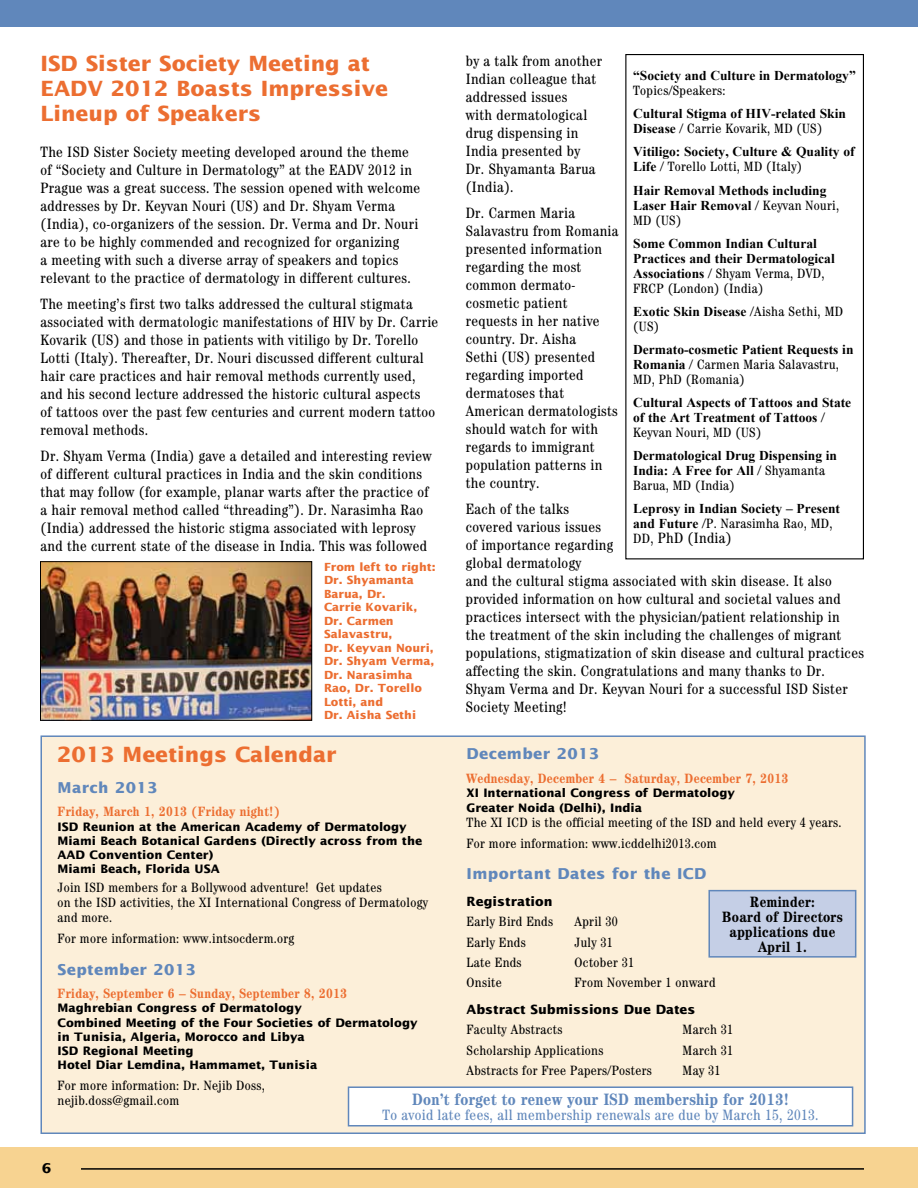
<style>
.page{position:relative;width:918px;height:1188px;background:#fff}
.page>*{position:absolute;margin:0;border:0;box-sizing:border-box;transform-origin:0 0}
.t1{font:700 21px/25.2px "Lucida Sans";color:#ec6e31}
.t2{font:700 condensed 16.5px "Century";letter-spacing:.025em;color:#6087bb}
.t3{font:condensed 15px/18px "Century";letter-spacing:.025em;color:#000}
.t4{font:condensed 15px "Century";letter-spacing:.025em;color:#6087bb}
.t5{font:700 15px "Lucida Sans";letter-spacing:.025em;color:#6087bb}
.t6{font:700 condensed 15px/15px "Century";letter-spacing:.025em;color:#000;text-align:center}
.t7{font:condensed 13.5px/15px "Century";letter-spacing:.025em;color:#000}
.t8{font:700 13.5px/15px "Times New Roman";color:#000}
.t9{font:700 condensed 13.5px "Century";letter-spacing:.025em;color:#ec6e31}
.t10{font:700 13.5px "Lucida Sans";color:#000}
.t11{font:700 12.75px "Lucida Sans";color:#000}
.t12{font:700 11.7px/14.2px "Lucida Sans";color:#000}
.t13{font:700 11.25px/13.5px "Lucida Sans";color:#ec6e31}
.s1{font-family:"Times New Roman";font-weight:700;font-stretch:normal}
.s2{font-family:"Century";font-weight:400;font-stretch:condensed}
.s3{font-size:13.5px}
</style>
<div class="page">
<div style="left:0;top:1148px;width:918px;height:40px;background:#f7d391"></div>
<hr style="left:81px;top:1168px;width:783px;height:2px;background:#000">
<div style="left:0;top:0;width:918px;height:27px;background:#6087bb"></div>
<div style="left:41px;top:736px;width:824px;height:397px;background:#fcefd9"></div>
<div style="left:40px;top:735px;width:826px;height:399px;border:2px solid #6087bb"></div>
<div style="left:349px;top:1087px;width:504px;height:39px;background:#fff"></div>
<div style="left:348px;top:1086px;width:505px;height:40px;border:2px solid #6087bb"></div>
<div style="left:709px;top:891px;width:147px;height:66px;background:#c5cfe6"></div>
<div style="left:708px;top:890px;width:148px;height:68px;border:2px solid #6087bb"></div>
<div style="left:625px;top:54px;width:239px;height:505px;border:1px solid #000"></div>
<img style="left:42px;top:563px;width:268px;height:156px">
<div style="left:40px;top:561px;width:272px;height:160px;border:1px solid #000"></div>
<h1 class="t1" style="left:40px;top:50px;width:349px">ISD Sister Society Meeting at<br>EADV 2012 Boasts Impressive<br>Lineup of Speakers</h1>
<p class="t3" style="left:40px;top:143px;width:381px">The ISD Sister Society meeting developed around the theme of “Society and Culture in Dermatology” at the EADV 2012 in Prague was a great success. The session opened with welcome addresses by Dr. Keyvan Nouri (US) and Dr. Shyam Verma (India), co-organizers of the session. Dr. Verma and Dr. Nouri are to be highly commended and recognized for organizing<br>a meeting with such a diverse array of speakers and topics relevant to the practice of dermatology in different cultures.</p>
<p class="t3" style="left:40px;top:295px;width:399px">The meeting’s first two talks addressed the cultural stigmata associated with dermatologic manifestations of HIV by Dr. Carrie Kovarik (US) and those in patients with vitiligo by Dr. Torello Lotti (Italy). Thereafter, Dr. Nouri discussed different cultural hair care practices and hair removal methods currently used, and his second lecture addressed the historic cultural aspects<br>of tattoos over the past few centuries and current modern tattoo removal methods.</p>
<p class="t3" style="left:40px;top:447px;width:393px">Dr. Shyam Verma (India) gave a detailed and interesting review of different cultural practices in India and the skin conditions that may follow (for example, planar warts after the practice of a hair removal method called “threading”). Dr. Narasimha Rao (India) addressed the historic stigma associated with leprosy and the current state of the disease in India. This was followed</p>
<p class="t13" style="left:324px;top:560px;width:113px">From left to right:<br>Dr. Shyamanta<br>Barua, Dr.<br>Carrie Kovarik,<br>Dr. Carmen<br>Salavastru,<br>Dr. Keyvan Nouri,<br>Dr. Shyam Verma,<br>Dr. Narasimha<br>Rao, Dr. Torello<br>Lotti, and<br>Dr. Aisha Sethi</p>
<p class="t3" style="left:466px;top:51px;width:138px">by a talk from another<br>Indian colleague that addressed issues<br>with dermatological drug dispensing in<br>India presented by<br>Dr. Shyamanta Barua (India).</p>
<p class="t3" style="left:466px;top:203px;width:154px">Dr. Carmen Maria<br>Salavastru from Romania presented information regarding the most common dermato&shy;cosmetic patient requests in her native country. Dr. Aisha<br>Sethi (US) presented regarding imported dermatoses that<br>American dermatologists should watch for with regards to immigrant population patterns in the country.</p>
<p class="t3" style="left:466px;top:500px;width:400px">Each of the talks<br>covered various issues<br>of importance regarding<br>global dermatology<br>and the cultural stigma associated with skin disease. It also provided information on how cultural and societal values and practices intersect with the physician/patient relationship in<br>the treatment of the skin including the challenges of migrant populations, stigmatization of skin disease and cultural practices affecting the skin. Congratulations and many thanks to Dr.<br>Shyam Verma and Dr. Keyvan Nouri for a successful ISD Sister Society Meeting!</p>
<p class="t8" style="left:633px;top:68px;width:224px">“Society and Culture in Dermatology”</p>
<p class="t7" style="left:633px;top:83px;width:94px">Topics/Speakers:</p>
<p class="t8" style="left:633px;top:106px;width:214px">Cultural Stigma of HIV-related Skin</p>
<p class="t7" style="left:633px;top:121px;width:191px"><span class="s1">Disease</span> / Carrie Kovarik, MD (US)</p>
<p class="t8" style="left:633px;top:144px;width:223px">Vitiligo: Society, Culture &amp; Quality of</p>
<p class="t7" style="left:633px;top:159px;width:171px"><span class="s1">Life</span> / Torello Lotti, MD (Italy)</p>
<p class="t8" style="left:633px;top:182px;width:207px">Hair Removal Methods including<br>Laser Hair Removal <span class="s2">/ Keyvan Nouri,</span></p>
<p class="t7" style="left:633px;top:212px;width:50px">MD (US)</p>
<p class="t8" style="left:633px;top:235px;width:203px">Some Common Indian Cultural<br>Practices and their Dermatological</p>
<p class="t7" style="left:633px;top:265px;width:193px"><span class="s1">Associations</span> / Shyam Verma, DVD,<br>FRCP (London) (India)</p>
<p class="t8" style="left:633px;top:303px;width:211px">Exotic Skin Disease <span class="s2">/Aisha Sethi, MD</span></p>
<p class="t7" style="left:633px;top:319px;width:27px">(US)</p>
<p class="t8" style="left:633px;top:342px;width:222px">Dermato-cosmetic Patient Requests in</p>
<p class="t7" style="left:633px;top:357px;width:207px"><span class="s1">Romania</span> / Carmen Maria Salavastru,<br>MD, PhD (Romania)</p>
<p class="t8" style="left:633px;top:395px;width:220px">Cultural Aspects of Tattoos and State of the Art Treatment of Tattoos <span class="s2">/</span></p>
<p class="t7" style="left:633px;top:425px;width:130px">Keyvan Nouri, MD (US)</p>
<p class="t8" style="left:633px;top:448px;width:205px">Dermatological Drug Dispensing in<br>India: A Free for All <span class="s2">/ Shyamanta</span></p>
<p class="t7" style="left:633px;top:478px;width:103px">Barua, MD (India)</p>
<p class="t8" style="left:633px;top:501px;width:208px">Leprosy in Indian Society – Present</p>
<p class="t7" style="left:633px;top:516px;width:201px"><span class="s1">and Future</span> /P. Narasimha Rao, MD,</p>
<p class="t3" style="left:633px;top:529px;width:100px"><span class="s3">DD,</span> PhD (India)</p>
<h1 class="t1" style="left:57px;top:741px;width:281px">2013 Meetings Calendar</h1>
<p class="t5" style="left:467px;top:745px;width:134px">December 2013</p>
<p class="t9" style="left:467px;top:770px;width:323px">Wednesday, December 4 – Saturday, December 7, 2013</p>
<p class="t12" style="left:467px;top:786px;width:270px;line-height:15px">XI International Congress of Dermatology<br>Greater Noida (Delhi), India</p>
<p class="t7" style="left:467px;top:813px;width:376px;line-height:20.2px">The XI ICD is the official meeting of the ISD and held every 4 years.<br>For more information: www.icddelhi2013.com</p>
<p class="t5" style="left:467px;top:865px;width:241px">Important Dates for the ICD</p>
<p class="t11" style="left:467px;top:894px;width:88px">Registration</p>
<p class="t7" style="left:467px;top:914px;width:88px">Early Bird Ends</p>
<p class="t7" style="left:575px;top:914px;width:45px">April 30</p>
<p class="t7" style="left:467px;top:934px;width:61px">Early Ends</p>
<p class="t7" style="left:575px;top:934px;width:40px">July 31</p>
<p class="t7" style="left:467px;top:955px;width:56px">Late Ends</p>
<p class="t7" style="left:575px;top:955px;width:61px">October 31</p>
<p class="t7" style="left:467px;top:975px;width:37px">Onsite</p>
<p class="t7" style="left:575px;top:975px;width:142px">From November 1 onward</p>
<p class="t11" style="left:467px;top:1002px;width:230px">Abstract Submissions Due Dates</p>
<p class="t7" style="left:467px;top:1022px;width:97px">Faculty Abstracts</p>
<p class="t7" style="left:683px;top:1022px;width:52px">March 31</p>
<p class="t7" style="left:467px;top:1042px;width:138px">Scholarship Applications</p>
<p class="t7" style="left:683px;top:1042px;width:52px">March 31</p>
<p class="t7" style="left:467px;top:1063px;width:187px">Abstracts for Free Papers/Posters</p>
<p class="t7" style="left:683px;top:1063px;width:39px">May 31</p>
<p class="t5" style="left:58px;top:779px;width:101px">March 2013</p>
<p class="t9" style="left:58px;top:804px;width:224px">Friday, March 1, 2013 (Friday night!)</p>
<p class="t12" style="left:58px;top:819px;width:366px">ISD Reunion at the American Academy of Dermatology Miami Beach Botanical Gardens (Directly across from the AAD Convention Center)<br>Miami Beach, Florida USA</p>
<p class="t7" style="left:58px;top:880px;width:372px">Join ISD members for a Bollywood adventure! Get updates<br>on the ISD activities, the XI International Congress of Dermatology and more.</p>
<p class="t7" style="left:58px;top:931px;width:238px">For more information: www.intsocderm.org</p>
<p class="t5" style="left:58px;top:960px;width:140px">September 2013</p>
<p class="t9" style="left:58px;top:985px;width:291px">Friday, September 6 – Sunday, September 8, 2013</p>
<p class="t12" style="left:58px;top:1001px;width:362px">Maghrebian Congress of Dermatology<br>Combined Meeting of the Four Societies of Dermatology in Tunisia, Algeria, Morocco and Libya<br>ISD Regional Meeting<br>Hotel Diar Lemdina, Hammamet, Tunisia</p>
<p class="t7" style="left:58px;top:1078px;width:209px">For more information: Dr. Nejib Doss, nejib.doss@gmail.com</p>
<p class="t6" style="left:722px;top:894px;width:122px">Reminder:<br>Board of Directors applications due<br>April 1.</p>
<p class="t2" style="left:412px;top:1090px;width:379px">Don’t forget to renew your ISD membership for 2013!</p>
<p class="t4" style="left:383px;top:1106px;width:437px">To avoid late fees, all membership renewals are due by March 15, 2013.</p>
<p class="t10" style="left:42px;top:1160px;width:11px">6</p>
</div>
